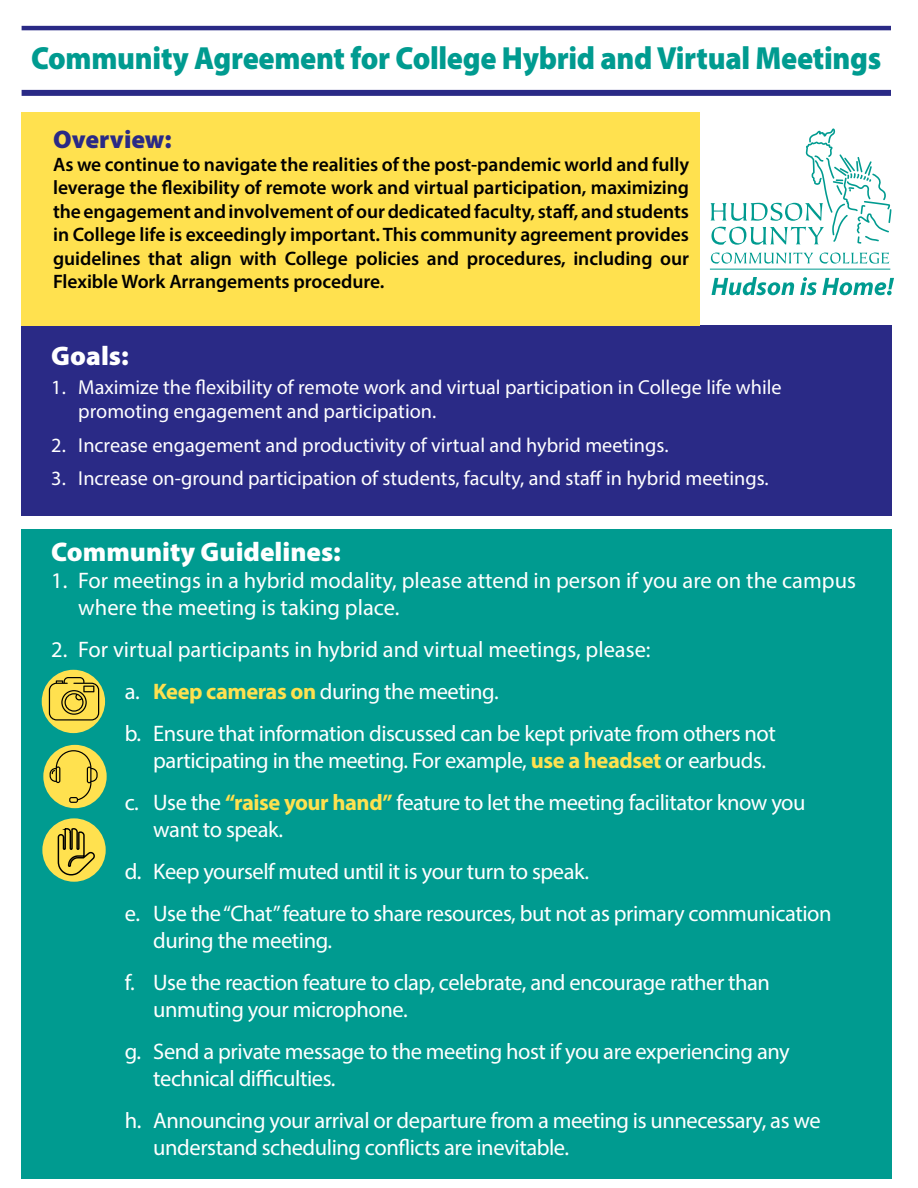
<style>
.page{position:relative;width:918px;height:1188px;background:#fff}
.page>*{position:absolute;margin:0;border:0;box-sizing:border-box;transform-origin:0 0}
.t1{font:900 32.1px "Myriad Pro";letter-spacing:-.01em;color:#009b90;scale:.93 1}
.t2{font:900 27px "Myriad Pro";color:#fff}
.t3{font:900 25.5px "Myriad Pro";color:#2a2a86}
.t4{font:22.5px/27px "Myriad Pro";letter-spacing:-.02em;color:#fff}
.t5{font:22.5px "Myriad Pro";color:#fff}
.t6{font:20.25px "Myriad Pro";color:#fff}
.t7{font:600 19.5px/23.4px "Myriad Pro";letter-spacing:-.005em;color:#000;text-align:justify}
.s1{font-weight:700;color:#ffe14f}
</style>
<div class="page">
<div style="left:21px;top:529px;width:870px;height:650px;background:#009b90"></div>
<div style="left:21px;top:326px;width:870px;height:190px;background:#2a2a86"></div>
<div style="left:22px;top:112px;width:678px;height:214px;background:#ffe14f"></div>
<hr style="left:22px;top:26px;width:869px;height:4px;background:#2a2a86">
<div style="left:22px;top:90px;width:869px;height:6px;background:#2a2a86"></div>
<svg style="left:711px;top:253px;width:102px;height:11px"></svg>
<svg style="left:820px;top:253px;width:69px;height:11px"></svg>
<svg style="left:710px;top:128px;width:181px;height:117px"></svg>
<svg style="left:712px;top:277px;width:82px;height:18px"></svg>
<svg style="left:800px;top:277px;width:94px;height:18px"></svg>
<hr style="left:710px;top:269px;width:180px;height:1px;background:#009b90">
<div style="left:43px;top:745px;width:64px;height:63px;background:#ffe14f;border-radius:50%"></div>
<div style="left:42px;top:818px;width:64px;height:64px;background:#ffe14f;border-radius:50%"></div>
<div style="left:42px;top:670px;width:63px;height:63px;background:#ffe14f;border-radius:50%"></div>
<svg style="left:49px;top:677px;width:50px;height:44px"></svg>
<svg style="left:50px;top:750px;width:48px;height:53px"></svg>
<svg style="left:57px;top:827px;width:39px;height:49px"></svg>
<p class="t1" style="left:31px;top:37px;width:916px">Community Agreement for College Hybrid and Virtual Meetings</p>
<p class="t3" style="left:53px;top:122px;width:120px">Overview:</p>
<p class="t7" style="left:53px;top:152px;width:638px">As we continue to navigate the realities of the post-pandemic world and fully leverage the flexibility of remote work and virtual participation, maximizing the engagement and involvement of our dedicated faculty, staff, and students in College life is exceedingly important. This community agreement provides guidelines that align with College policies and procedures, including our Flexible Work Arrangements procedure.</p>
<p class="t2" style="left:51px;top:338px;width:79px">Goals:</p>
<p class="t6" style="left:51px;top:375px;width:732px">1. Maximize the flexibility of remote work and virtual participation in College life while</p>
<p class="t6" style="left:78px;top:399px;width:360px">promoting engagement and participation.</p>
<p class="t6" style="left:51px;top:432px;width:619px">2. Increase engagement and productivity of virtual and hybrid meetings.</p>
<p class="t6" style="left:51px;top:466px;width:719px">3. Increase on-ground participation of students, faculty, and staff in hybrid meetings.</p>
<p class="t2" style="left:51px;top:534px;width:291px">Community Guidelines:</p>
<p class="t5" style="left:51px;top:567px;width:806px">1. For meetings in a hybrid modality, please attend in person if you are on the campus</p>
<p class="t5" style="left:78px;top:594px;width:323px">where the meeting is taking place.</p>
<p class="t5" style="left:51px;top:636px;width:601px">2. For virtual participants in hybrid and virtual meetings, please:</p>
<p class="t4" style="left:125px;top:678px;width:375px">a. <span class="s1">Keep cameras on</span> during the meeting.</p>
<p class="t4" style="left:125px;top:720px;width:653px">b. Ensure that information discussed can be kept private from others not</p>
<p class="t4" style="left:153px;top:747px;width:614px">participating in the meeting. For example, <span class="s1">use a headset</span> or earbuds.</p>
<p class="t4" style="left:125px;top:789px;width:682px">c. Use the <span class="s1">“raise your hand”</span> feature to let the meeting facilitator know you</p>
<p class="t4" style="left:153px;top:816px;width:131px">want to speak.</p>
<p class="t4" style="left:125px;top:858px;width:466px">d. Keep yourself muted until it is your turn to speak.</p>
<p class="t4" style="left:125px;top:900px;width:708px">e. Use the “Chat” feature to share resources, but not as primary communication</p>
<p class="t4" style="left:153px;top:927px;width:180px">during the meeting.</p>
<p class="t4" style="left:125px;top:969px;width:647px">f. Use the reaction feature to clap, celebrate, and encourage rather than</p>
<p class="t4" style="left:153px;top:996px;width:256px">unmuting your microphone.</p>
<p class="t4" style="left:125px;top:1038px;width:666px">g. Send a private message to the meeting host if you are experiencing any</p>
<p class="t4" style="left:153px;top:1065px;width:184px">technical difficulties.</p>
<p class="t4" style="left:153px;top:1107px;width:669px;text-indent:-28px">h. Announcing your arrival or departure from a meeting is unnecessary, as we understand scheduling conflicts are inevitable.</p>
</div>
